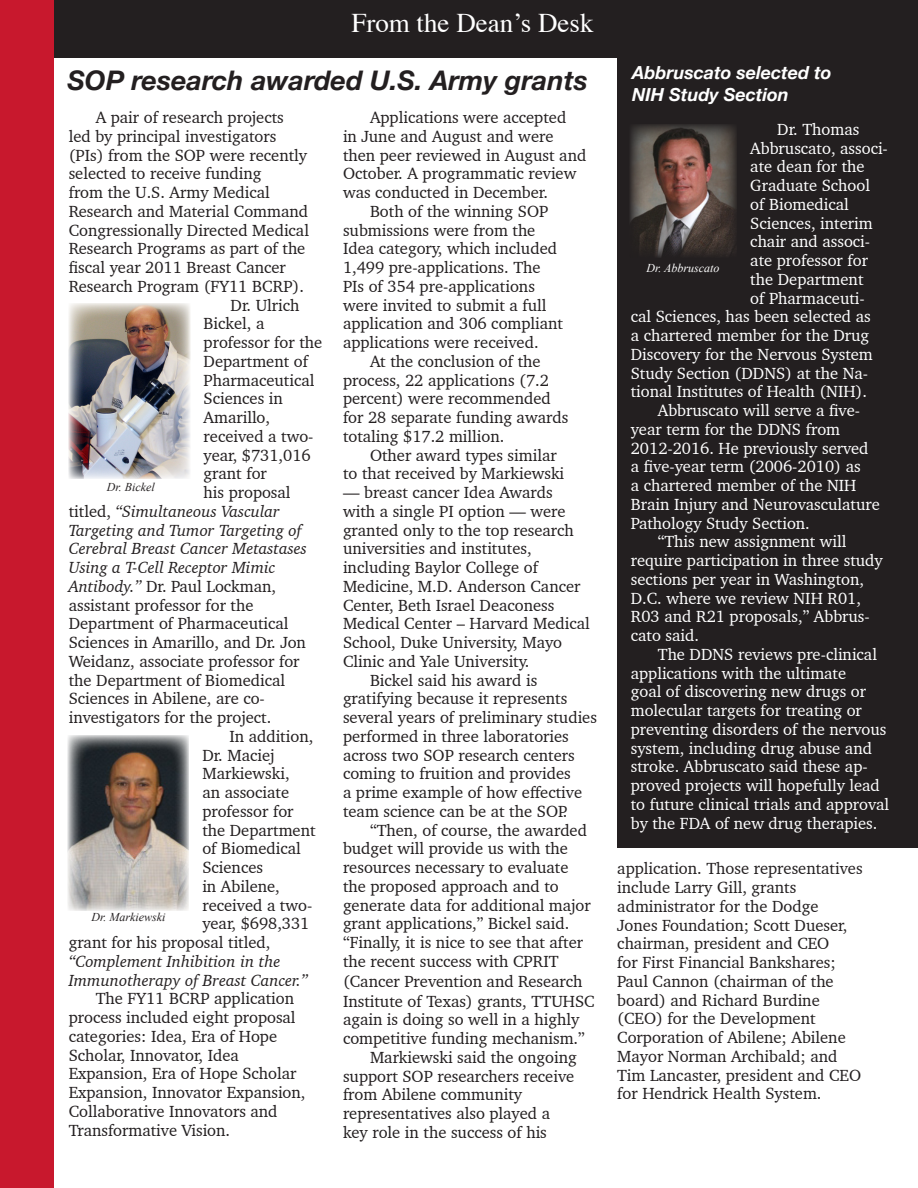
<style>
.page{position:relative;width:918px;height:1188px;background:#fff}
.page>*{position:absolute;margin:0;border:0;box-sizing:border-box;transform-origin:0 0}
.t1{font:italic 700 27px "Helvetica Neue";color:#231f20}
.t2{font:27px "Times";color:#fff}
.t3{font:italic 700 18px/21.6px "Helvetica Neue";color:#fff}
.Body{font:16.5px/18.8px "Charter BT Pro";color:#231f20}
.t4{font:16.5px/18.8px "Charter BT Pro";color:#fff}
.Body-2{font:italic 16.5px "Charter BT Pro";color:#231f20}
.t5{font:italic 12px "Times New Roman";color:#231f20}
.t6{font:italic 12px "Times New Roman";color:#fff}
.s1{font-style:normal}
.s2{font-style:italic}
</style>
<div class="page">
<div style="left:21px;top:0;width:897px;height:57px;background:#231f20"></div>
<div style="left:0;top:0;width:54px;height:1188px;background:#c8182d"></div>
<img style="left:68px;top:735px;width:121px;height:175px">
<img style="left:69px;top:303px;width:121px;height:176px">
<div style="left:617px;top:52px;width:301px;height:796px;background:#231f20"></div>
<img style="left:630px;top:124px;width:107px;height:133px">
<p class="t2" style="left:351px;top:-2px;width:244px">From the Dean’s Desk</p>
<p class="t1" style="left:68px;top:64px;width:522px">SOP research awarded U.S. Army grants</p>
<p class="t3" style="left:632px;top:62px;width:201px">Abbruscato selected to<br>NIH Study Section</p>
<p class="t4" style="left:777px;top:120px;width:84px">Dr. Thomas</p>
<p class="t4" style="left:750px;top:138px;width:139px">Abbruscato, associ-</p>
<p class="t4" style="left:750px;top:157px;width:116px">ate dean for the</p>
<p class="t4" style="left:750px;top:176px;width:121px">Graduate School</p>
<p class="t4" style="left:750px;top:195px;width:100px">of Biomedical</p>
<p class="t4" style="left:750px;top:213px;width:124px">Sciences, interim</p>
<p class="t4" style="left:750px;top:232px;width:121px">chair and associ-</p>
<p class="t4" style="left:750px;top:251px;width:119px">ate professor for</p>
<p class="t4" style="left:750px;top:270px;width:115px">the Department</p>
<p class="t4" style="left:750px;top:288px;width:116px">of Pharmaceuti-</p>
<p class="t4" style="left:631px;top:307px;width:242px">cal Sciences, has been selected as</p>
<p class="t4" style="left:631px;top:326px;width:240px">a chartered member for the Drug</p>
<p class="t4" style="left:631px;top:345px;width:244px">Discovery for the Nervous System</p>
<p class="t4" style="left:631px;top:363px;width:239px">Study Section (DDNS) at the Na-</p>
<p class="t4" style="left:631px;top:382px;width:238px">tional Institutes of Health (NIH).</p>
<p class="t4" style="left:631px;top:401px;width:251px;text-indent:27px">Abbruscato will serve a five&shy;year term for the DDNS from<br>2012-2016. He previously served a five-year term (2006-2010) as<br>a chartered member of the NIH<br>Brain Injury and Neurovasculature<br>Pathology Study Section.</p>
<p class="t4" style="left:631px;top:532px;width:253px;text-indent:27px">“This new assignment will require participation in three study sections per year in Washington,<br>D.C. where we review NIH R01,<br>R03 and R21 proposals,” Abbrus&shy;cato said.</p>
<p class="t4" style="left:631px;top:645px;width:260px;text-indent:27px">The DDNS reviews pre-clinical applications with the ultimate<br>goal of discovering new drugs or molecular targets for treating or preventing disorders of the nervous system, including drug abuse and stroke. Abbruscato said these ap&shy;proved projects will hopefully lead to future clinical trials and approval by the FDA of new drug therapies.</p>
<p class="Body" style="left:69px;top:108px;width:242px;text-indent:27px">A pair of research projects led by principal investigators (PIs) from the SOP were recently selected to receive funding<br>from the U.S. Army Medical<br>Research and Material Command<br>Congressionally Directed Medical<br>Research Programs as part of the fiscal year 2011 Breast Cancer<br>Research Program (FY11 BCRP).</p>
<p class="Body" style="left:231px;top:296px;width:70px">Dr. Ulrich</p>
<p class="Body" style="left:204px;top:314px;width:62px">Bickel, a</p>
<p class="Body" style="left:204px;top:333px;width:120px">professor for the</p>
<p class="Body" style="left:204px;top:352px;width:106px">Department of</p>
<p class="Body" style="left:204px;top:371px;width:112px">Pharmaceutical</p>
<p class="Body" style="left:204px;top:389px;width:81px">Sciences in</p>
<p class="Body" style="left:204px;top:408px;width:68px">Amarillo,</p>
<p class="Body" style="left:204px;top:427px;width:111px">received a two-</p>
<p class="Body" style="left:204px;top:446px;width:109px">year, $731,016</p>
<p class="Body" style="left:204px;top:464px;width:65px">grant for</p>
<p class="Body" style="left:204px;top:483px;width:89px">his proposal</p>
<p class="Body-2" style="left:69px;top:501px;width:213px"><span class="s1">titled,</span> “Simultaneous Vascular</p>
<p class="Body-2" style="left:69px;top:520px;width:234px">Targeting and Tumor Targeting of</p>
<p class="Body-2" style="left:69px;top:538px;width:240px">Cerebral Breast Cancer Metastases</p>
<p class="Body-2" style="left:69px;top:557px;width:208px">Using a T-Cell Receptor Mimic</p>
<p class="Body" style="left:69px;top:577px;width:209px"><span class="s2">Antibody.”</span> Dr. Paul Lockman,</p>
<p class="Body" style="left:69px;top:596px;width:186px">assistant professor for the</p>
<p class="Body" style="left:69px;top:614px;width:221px">Department of Pharmaceutical</p>
<p class="Body" style="left:69px;top:633px;width:239px">Sciences in Amarillo, and Dr. Jon</p>
<p class="Body" style="left:69px;top:652px;width:232px">Weidanz, associate professor for</p>
<p class="Body" style="left:69px;top:671px;width:218px">the Department of Biomedical</p>
<p class="Body" style="left:69px;top:689px;width:198px">Sciences in Abilene, are co-</p>
<p class="Body" style="left:69px;top:708px;width:204px">investigators for the project.</p>
<p class="Body" style="left:229px;top:727px;width:85px">In addition,</p>
<p class="Body" style="left:202px;top:746px;width:74px">Dr. Maciej</p>
<p class="Body" style="left:202px;top:764px;width:89px">Markiewski,</p>
<p class="Body" style="left:202px;top:783px;width:88px">an associate</p>
<p class="Body" style="left:202px;top:802px;width:93px">professor for</p>
<p class="Body" style="left:202px;top:821px;width:115px">the Department</p>
<p class="Body" style="left:202px;top:839px;width:100px">of Biomedical</p>
<p class="Body" style="left:202px;top:858px;width:62px">Sciences</p>
<p class="Body" style="left:202px;top:877px;width:79px">in Abilene,</p>
<p class="Body" style="left:202px;top:896px;width:111px">received a two-</p>
<p class="Body" style="left:202px;top:914px;width:109px">year, $698,331</p>
<p class="Body" style="left:69px;top:933px;width:203px">grant for his proposal titled,</p>
<p class="Body-2" style="left:69px;top:951px;width:213px">“Complement Inhibition in the</p>
<p class="Body-2" style="left:69px;top:970px;width:241px">Immunotherapy of Breast Cancer.”</p>
<p class="Body" style="left:69px;top:989px;width:238px;text-indent:27px">The FY11 BCRP application process included eight proposal categories: Idea, Era of Hope<br>Scholar, Innovator, Idea<br>Expansion, Era of Hope Scholar<br>Expansion, Innovator Expansion,<br>Collaborative Innovators and<br>Transformative Vision.</p>
<p class="Body" style="left:343px;top:108px;width:245px;text-indent:27px">Applications were accepted<br>in June and August and were then peer reviewed in August and<br>October. A programmatic review was conducted in December.</p>
<p class="Body" style="left:343px;top:202px;width:222px;text-indent:27px">Both of the winning SOP submissions were from the<br>Idea category, which included<br>1,499 pre-applications. The<br>PIs of 354 pre-applications were invited to submit a full application and 306 compliant applications were received.</p>
<p class="Body" style="left:343px;top:352px;width:227px;text-indent:27px">At the conclusion of the process, 22 applications (7.2 percent) were recommended for 28 separate funding awards totaling $17.2 million.</p>
<p class="Body" style="left:343px;top:446px;width:223px;text-indent:27px">Other award types similar to that received by Markiewski</p>
<p class="Body" style="left:343px;top:483px;width:248px">— breast cancer Idea Awards<br>with a single PI option — were granted only to the top research universities and institutes, including Baylor College of<br>Medicine, M.D. Anderson Cancer<br>Center, Beth Israel Deaconess<br>Medical Center – Harvard Medical<br>School, Duke University, Mayo<br>Clinic and Yale University.</p>
<p class="Body" style="left:343px;top:671px;width:256px;text-indent:27px">Bickel said his award is gratifying because it represents several years of preliminary studies performed in three laboratories across two SOP research centers coming to fruition and provides<br>a prime example of how effective team science can be at the SOP.</p>
<p class="Body" style="left:343px;top:821px;width:253px;text-indent:27px">“Then, of course, the awarded budget will provide us with the resources necessary to evaluate the proposed approach and to generate data for additional major grant applications,” Bickel said. “Finally, it is nice to see that after the recent success with CPRIT (Cancer Prevention and Research<br>Institute of Texas) grants, TTUHSC again is doing so well in a highly competitive funding mechanism.”</p>
<p class="Body" style="left:343px;top:1048px;width:235px;text-indent:27px">Markiewski said the ongoing support SOP researchers receive from Abilene community representatives also played a key role in the success of his</p>
<p class="t6" style="left:646px;top:260px;width:75px">Dr. Abbruscato</p>
<p class="t5" style="left:107px;top:479px;width:49px">Dr. Bickel</p>
<p class="Body" style="left:617px;top:859px;width:247px">application. Those representatives include Larry Gill, grants administrator for the Dodge<br>Jones Foundation; Scott Dueser, chairman, president and CEO<br>for First Financial Bankshares;<br>Paul Cannon (chairman of the board) and Richard Burdine (CEO) for the Development<br>Corporation of Abilene; Abilene<br>Mayor Norman Archibald; and<br>Tim Lancaster, president and CEO for Hendrick Health System.</p>
<p class="t5" style="left:92px;top:909px;width:75px">Dr. Markiewski</p>
</div>
